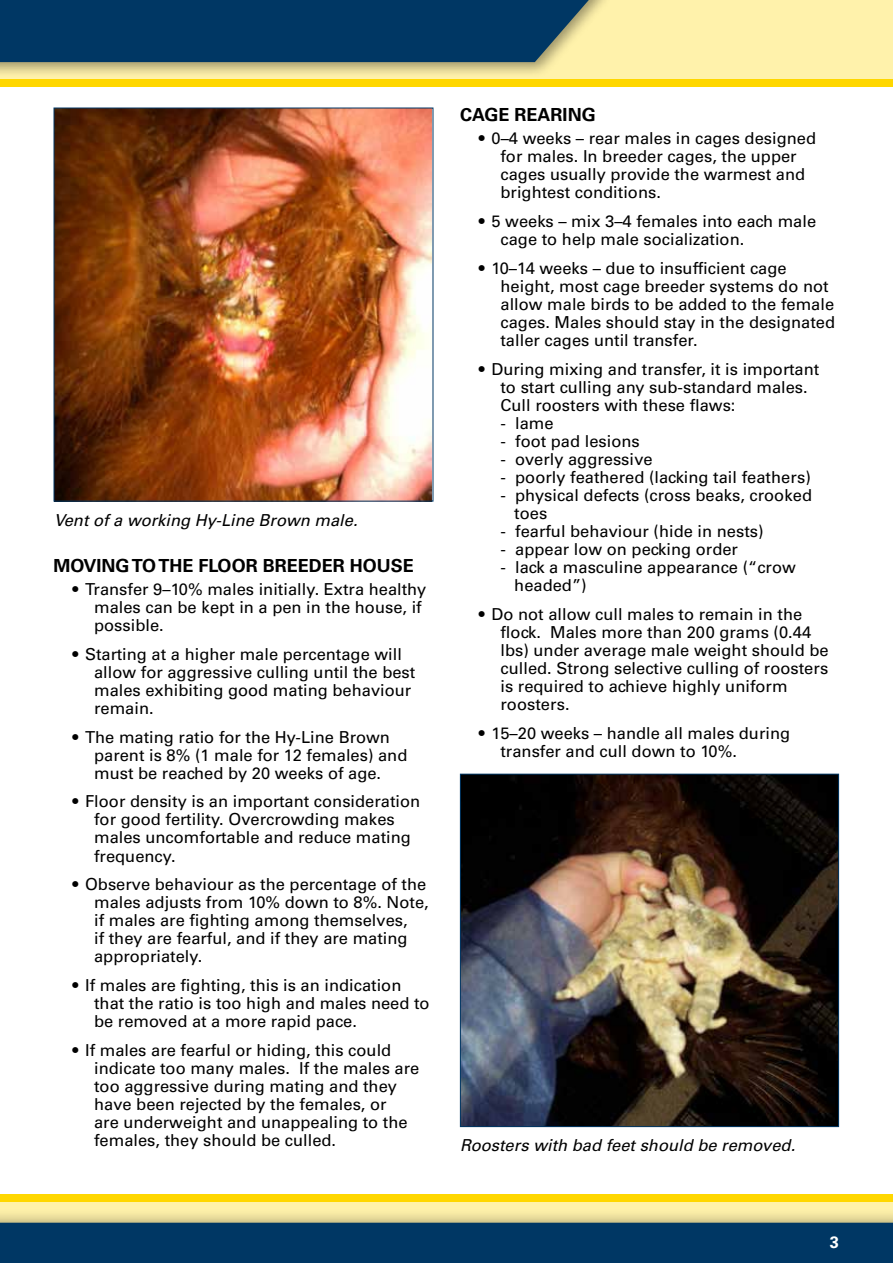
<style>
.page{position:relative;width:893px;height:1263px;background:#fff}
.page>*{position:absolute;margin:0;border:0;box-sizing:border-box;transform-origin:0 0}
.t1{font:700 18px "Univers LT Std";color:#000}
.t2{font:16.5px/18px "Univers LT Std";color:#000}
.t3{font:italic 16.5px "Univers LT Std";color:#000}
.t4{font:700 16.5px "Univers LT Std";color:#fff}
</style>
<div class="page">
<div style="left:0;top:1194px;width:893px;height:69px;background:#fff2ab"></div>
<div style="left:0;top:1194px;width:893px;height:8px;background:#ffd700"></div>
<div style="left:0;top:1207px;width:893px;height:56px;background:#000;opacity:.4"></div>
<div style="left:0;top:1223px;width:893px;height:40px;background:#003764"></div>
<div style="left:0;top:0;width:893px;height:84px;background:#fff2ab"></div>
<div style="left:0;top:79px;width:893px;height:8px;background:#ffd700"></div>
<div style="left:0;top:0;width:615px;height:78px;background:#000;opacity:.4"></div>
<div style="left:0;top:0;width:600px;height:62px;background:#003764"></div>
<img style="left:462px;top:776px;width:375px;height:349px">
<div style="left:460px;top:774px;width:379px;height:353px;border:1px solid #003764"></div>
<img style="left:56px;top:110px;width:375px;height:389px">
<div style="left:54px;top:108px;width:379px;height:393px;border:1px solid #003764"></div>
<p class="t3" style="left:54px;top:511px;width:305px">Vent of a working Hy-Line Brown male.</p>
<p class="t1" style="left:54px;top:555px;width:362px">MOVING TO THE FLOOR BREEDER HOUSE</p>
<p class="t2" style="left:94px;top:580px;width:334px;text-indent:-22px">• Transfer 9–10% males initially. Extra healthy males can be kept in a pen in the house, if possible.</p>
<p class="t2" style="left:94px;top:645px;width:323px;text-indent:-22px">• Starting at a higher male percentage will allow for aggressive culling until the best males exhibiting good mating behaviour remain.</p>
<p class="t2" style="left:94px;top:728px;width:315px;text-indent:-22px">• The mating ratio for the Hy-Line Brown parent is 8% (1 male for 12 females) and must be reached by 20 weeks of age.</p>
<p class="t2" style="left:94px;top:793px;width:328px;text-indent:-22px">• Floor density is an important consideration for good fertility. Overcrowding makes males uncomfortable and reduce mating frequency.</p>
<p class="t2" style="left:94px;top:875px;width:336px;text-indent:-22px">• Observe behaviour as the percentage of the males adjusts from 10% down to 8%. Note, if males are fighting among themselves,<br>if they are fearful, and if they are mating appropriately.</p>
<p class="t2" style="left:94px;top:976px;width:337px;text-indent:-22px">• If males are fighting, this is an indication that the ratio is too high and males need to be removed at a more rapid pace.</p>
<p class="t2" style="left:94px;top:1041px;width:327px;text-indent:-22px">• If males are fearful or hiding, this could indicate too many males. If the males are too aggressive during mating and they have been rejected by the females, or<br>are underweight and unappealing to the females, they should be culled.</p>
<p class="t1" style="left:460px;top:104px;width:137px">CAGE REARING</p>
<p class="t2" style="left:500px;top:130px;width:317px;text-indent:-22px">• 0–4 weeks – rear males in cages designed for males. In breeder cages, the upper cages usually provide the warmest and brightest conditions.</p>
<p class="t2" style="left:500px;top:212px;width:317px;text-indent:-22px">• 5 weeks – mix 3–4 females into each male cage to help male socialization.</p>
<p class="t2" style="left:500px;top:259px;width:336px;text-indent:-22px">• 10–14 weeks – due to insufficient cage height, most cage breeder systems do not allow male birds to be added to the female cages. Males should stay in the designated taller cages until transfer.</p>
<p class="t2" style="left:500px;top:360px;width:320px;text-indent:-22px">• During mixing and transfer, it is important to start culling any sub-standard males.<br>Cull roosters with these flaws:</p>
<p class="t2" style="left:500px;top:414px;width:55px">- lame</p>
<p class="t2" style="left:500px;top:432px;width:141px">- foot pad lesions</p>
<p class="t2" style="left:500px;top:450px;width:154px">- overly aggressive</p>
<p class="t2" style="left:500px;top:468px;width:312px">- poorly feathered (lacking tail feathers)</p>
<p class="t2" style="left:514px;top:486px;width:299px;text-indent:-14px">- physical defects (cross beaks, crooked toes</p>
<p class="t2" style="left:500px;top:522px;width:265px">- fearful behaviour (hide in nests)</p>
<p class="t2" style="left:500px;top:540px;width:239px">- appear low on pecking order</p>
<p class="t2" style="left:514px;top:558px;width:283px;text-indent:-14px">- lack a masculine appearance (“crow headed”)</p>
<p class="t2" style="left:500px;top:605px;width:330px;text-indent:-22px">• Do not allow cull males to remain in the flock. Males more than 200 grams (0.44 lbs) under average male weight should be culled. Strong selective culling of roosters is required to achieve highly uniform roosters.</p>
<p class="t2" style="left:500px;top:724px;width:291px;text-indent:-22px">• 15–20 weeks – handle all males during transfer and cull down to 10%.</p>
<p class="t3" style="left:460px;top:1135px;width:337px">Roosters with bad feet should be removed.</p>
<p class="t4" style="left:830px;top:1232px;width:11px">3</p>
</div>
